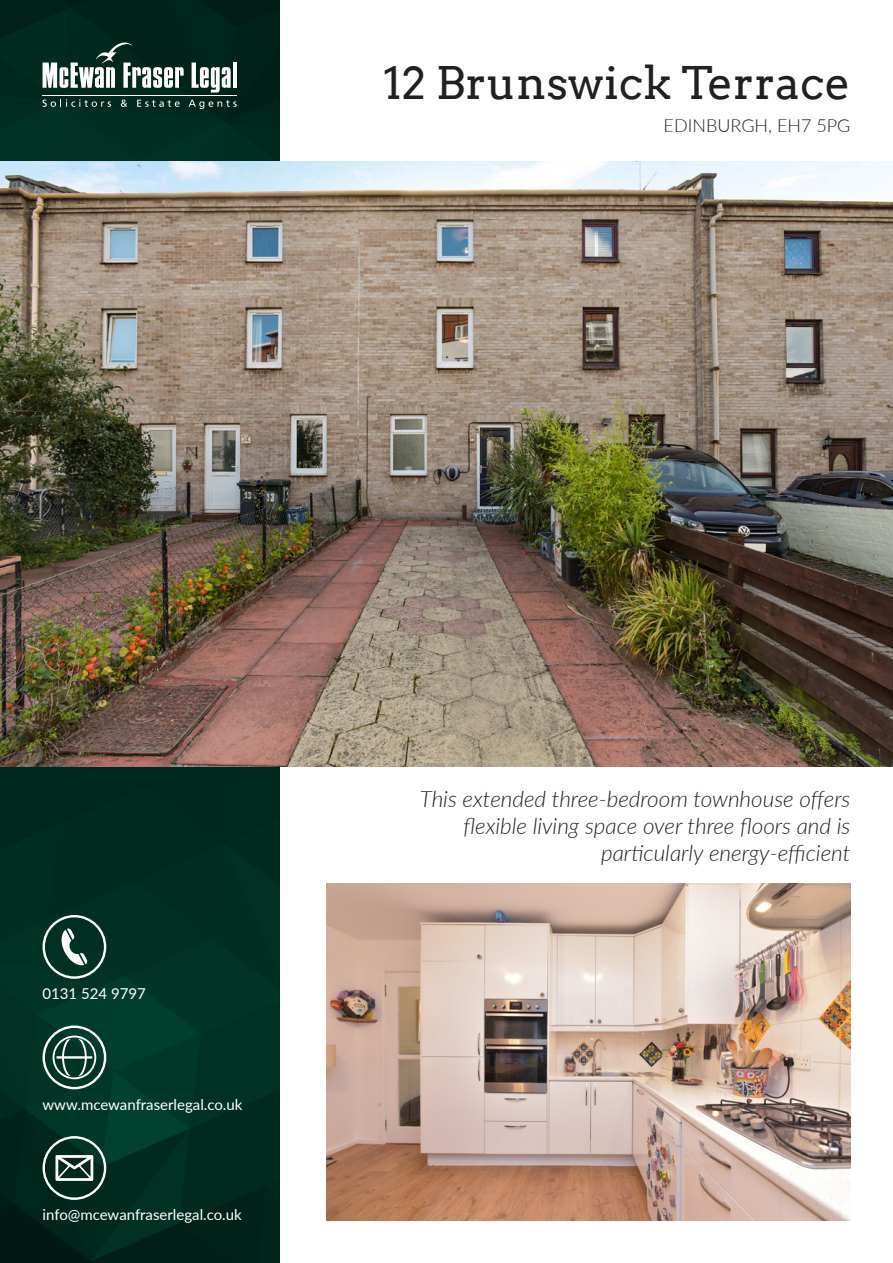
<style>
.page{position:relative;width:893px;height:1263px;background:#fff}
.page>*{position:absolute;margin:0;border:0;box-sizing:border-box;transform-origin:0 0}
.t1{font:45px "Arvo";color:#231f20}
.t2{font:italic 300 22.5px/27px "Lato";color:#231f20;text-align:right}
.t3{font:300 18px "Lato";color:#231f20}
.t4{font:15px "Lato";color:#fff}
</style>
<div class="page">
<img style="left:0;top:0;width:279px;height:1263px">
<img style="left:0;top:162px;width:893px;height:605px">
<svg style="left:43px;top:43px;width:141px;height:45px"></svg>
<svg style="left:192px;top:63px;width:39px;height:30px"></svg>
<hr style="left:233px;top:63px;width:4px;height:25px;background:#fff">
<hr style="left:43px;top:95px;width:194px;height:1px;background:#fff">
<svg style="left:43px;top:99px;width:68px;height:8px"></svg>
<svg style="left:121px;top:100px;width:6px;height:7px"></svg>
<svg style="left:137px;top:100px;width:43px;height:7px"></svg>
<svg style="left:189px;top:100px;width:48px;height:9px"></svg>
<img style="left:326px;top:883px;width:524px;height:337px">
<svg style="left:43px;top:915px;width:63px;height:64px;background:#335a4f"></svg>
<svg style="left:43px;top:1025px;width:63px;height:64px;background:#3a6559"></svg>
<svg style="left:43px;top:1136px;width:63px;height:64px;background:#3a5b52"></svg>
<h1 class="t1" style="left:383px;top:55px;width:469px">12 Brunswick Terrace</h1>
<p class="t3" style="left:664px;top:113px;width:188px">EDINBURGH, EH7 5PG</p>
<p class="t4" style="left:43px;top:983px;width:105px">0131 524 9797</p>
<p class="t4" style="left:43px;top:1094px;width:201px">www.mcewanfraserlegal.co.uk</p>
<p class="t4" style="left:43px;top:1204px;width:201px">info@mcewanfraserlegal.co.uk</p>
<p class="t2" style="left:420px;top:785px;width:432px">This extended three-bedroom townhouse offers flexible living space over three floors and is particularly energy-efficient</p>
</div>
